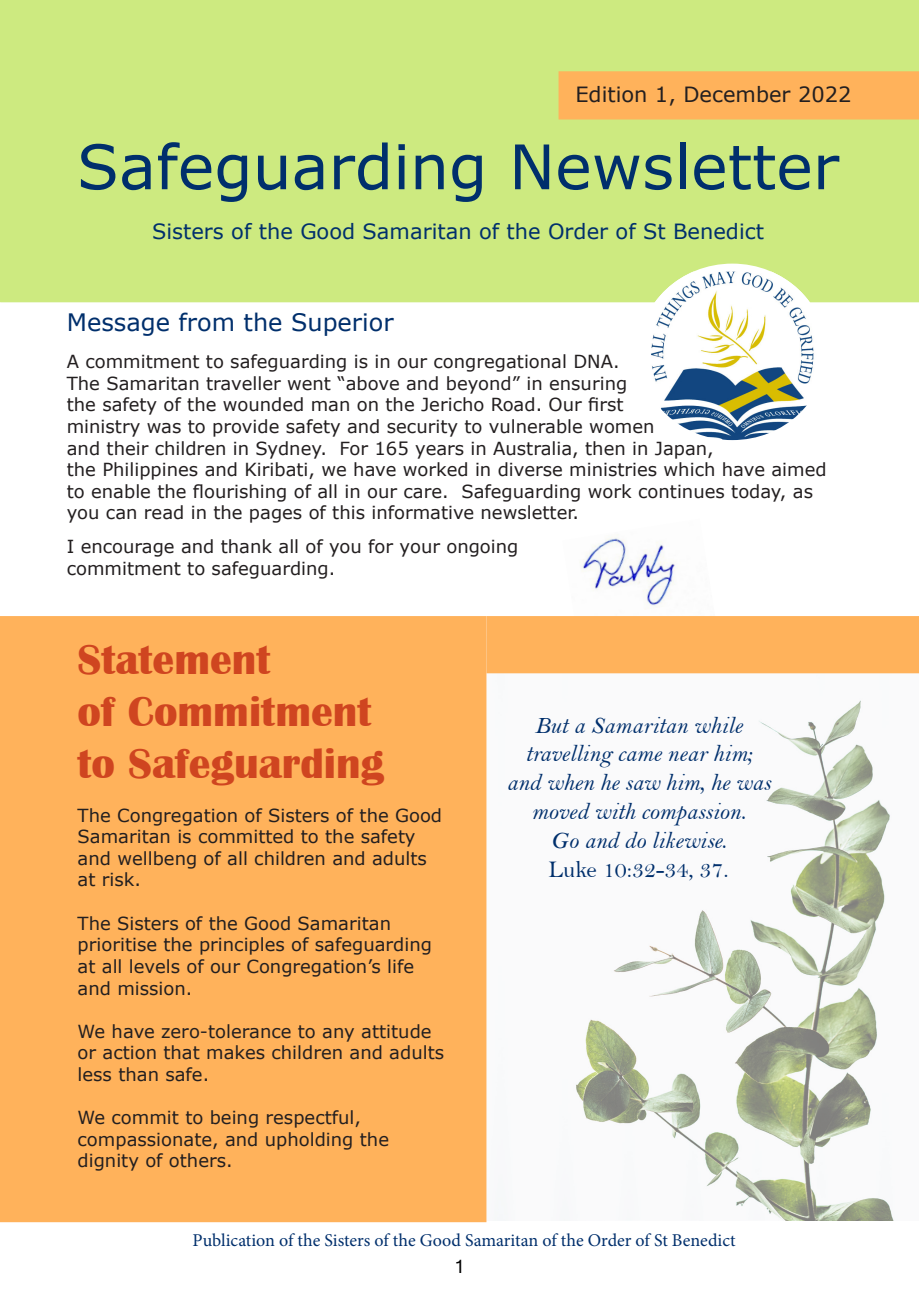
<style>
.page{position:relative;width:919px;height:1289px;background:#fff}
.page>*{position:absolute;margin:0;border:0;box-sizing:border-box;transform-origin:0 0}
.t1{font:61.5px "MS Reference Sans Serif";color:#002f6c}
.t2{font:700 43.5px "Britannic";color:#cf4520}
.t3{font:24px/28.8px "Bell MT Italic";color:#002f6c;text-align:center}
.t4{font:24px "MS Reference Sans Serif";color:#002f6c}
.t5{font:24px "Bell";color:#002f6c}
.t6{font:21px "MS Reference Sans Serif";color:#002f6c}
.t7{font:21px "MS Reference Sans Serif";color:#231f20}
.t8{font:18px/21.6px "MS Reference Sans Serif";color:#231f20}
.t9{font:18px "Minion Pro";color:#002f6c}
.t10{font:18px "Microsoft Sans Serif";color:#000}
</style>
<div class="page">
<img style="left:486px;top:673px;width:432px;height:547px">
<div style="left:0;top:616px;width:486px;height:606px;background:#ffb25b"></div>
<div style="left:0;top:0;width:918px;height:302px;background:#cdea80"></div>
<div style="left:558px;top:71px;width:360px;height:48px;background:#ffb25b"></div>
<img style="left:638px;top:271px;width:188px;height:169px">
<img style="left:581px;top:534px;width:94px;height:73px">
<div style="left:486px;top:616px;width:432px;height:57px;background:#ffb25b"></div>
<p class="t7" style="left:575px;top:81px;width:277px">Edition 1, December 2022</p>
<p class="t1" style="left:77px;top:127px;width:763px">Safeguarding Newsletter</p>
<p class="t6" style="left:152px;top:218px;width:613px">Sisters of the Good Samaritan of the Order of St Benedict</p>
<p class="t4" style="left:67px;top:307px;width:328px">Message from the Superior</p>
<p class="t8" style="left:67px;top:350px;width:554px">A commitment to safeguarding is in our congregational DNA.</p>
<p class="t8" style="left:67px;top:372px;width:562px">The Samaritan traveller went “above and beyond” in ensuring</p>
<p class="t8" style="left:67px;top:393px;width:558px">the safety of the wounded man on the Jericho Road. Our first</p>
<p class="t8" style="left:67px;top:415px;width:589px">ministry was to provide safety and security to vulnerable women</p>
<p class="t8" style="left:67px;top:436px;width:648px">and their children in Sydney. For 165 years in Australia, then in Japan,</p>
<p class="t8" style="left:67px;top:458px;width:761px">the Philippines and Kiribati, we have worked in diverse ministries which have aimed</p>
<p class="t8" style="left:67px;top:480px;width:747px">to enable the flourishing of all in our care. Safeguarding work continues today, as you can read in the pages of this informative newsletter.</p>
<p class="t8" style="left:67px;top:535px;width:453px">I encourage and thank all of you for your ongoing</p>
<p class="t8" style="left:67px;top:556px;width:270px">commitment to safeguarding.</p>
<p class="t2" style="left:78px;top:635px;width:194px">Statement</p>
<p class="t2" style="left:78px;top:687px;width:295px">of Commitment</p>
<p class="t2" style="left:78px;top:739px;width:308px">to Safeguarding</p>
<p class="t8" style="left:78px;top:803px;width:366px">The Congregation of Sisters of the Good<br>Samaritan is committed to the safety and wellbeng of all children and adults at risk.</p>
<p class="t8" style="left:78px;top:911px;width:356px">The Sisters of the Good Samaritan prioritise the principles of safeguarding at all levels of our Congregation’s life and mission.</p>
<p class="t8" style="left:78px;top:1019px;width:368px">We have zero-tolerance to any attitude or action that makes children and adults less than safe.</p>
<p class="t8" style="left:78px;top:1106px;width:313px">We commit to being respectful, compassionate, and upholding the dignity of others.</p>
<p class="t3" style="left:506px;top:710px;width:265px">But a Samaritan while travelling came near him; and when he saw him, he was moved with compassion.</p>
<p class="t3" style="left:551px;top:825px;width:177px">Go and do likewise.</p>
<p class="t5" style="left:548px;top:854px;width:182px">Luke 10:32-34, 37.</p>
<p class="t9" style="left:193px;top:1228px;width:544px">Publication of the Sisters of the Good Samaritan of the Order of St Benedict</p>
<p class="t10" style="left:454px;top:1254px;width:12px">1</p>
</div>
